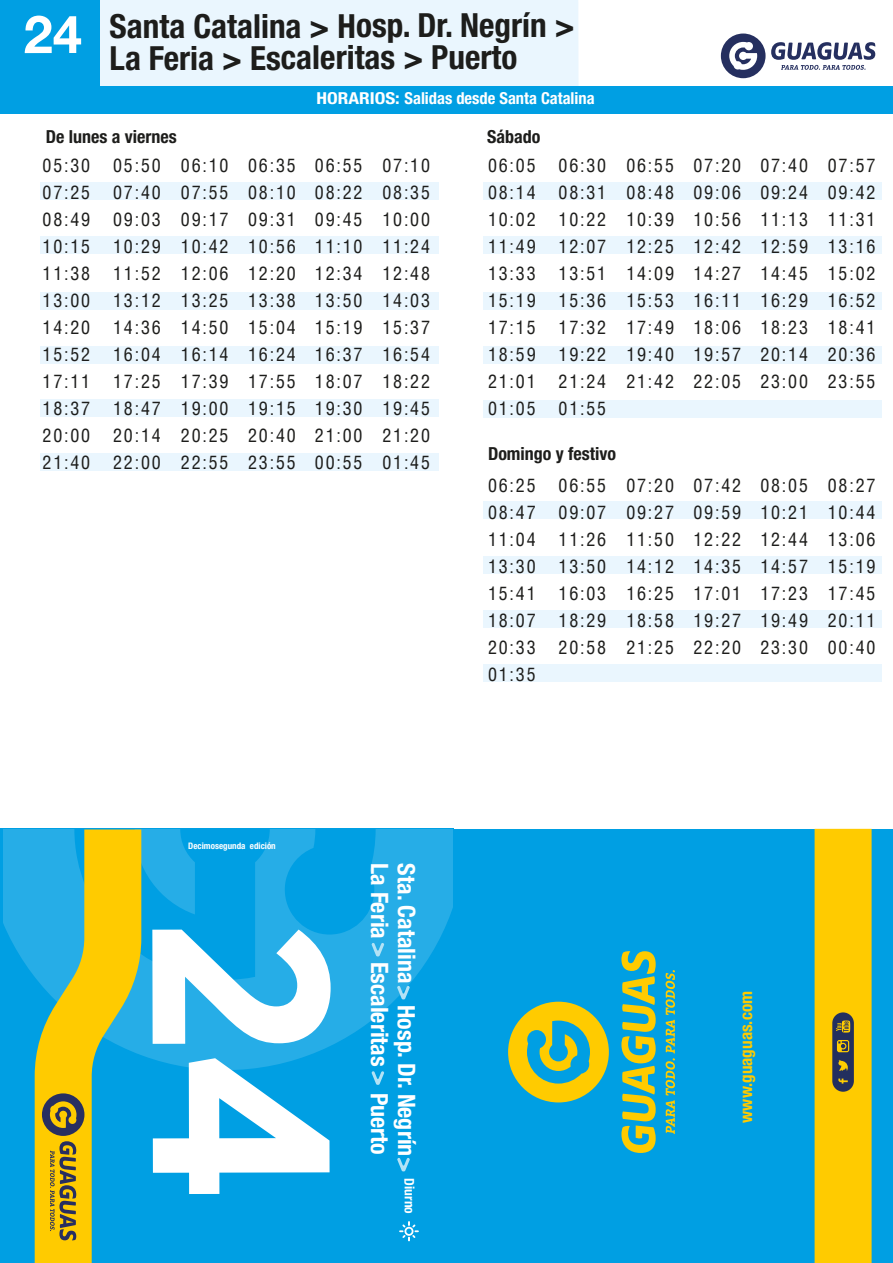
<style>
.page{position:relative;width:893px;height:1263px;background:#fff}
.page>*{position:absolute;margin:0;border:0;box-sizing:border-box;transform-origin:0 0}
.t1{font:700 250.8px "Gotham Narrow";color:#fff}
.t2{font:700 52.5px "Helvetica Neue LT Std";color:#fff}
.t3{font:700 condensed 33.3px/32px "Helvetica Neue LT Std";letter-spacing:-.005em;color:#1d1d1b}
.t4{font:700 condensed 24px/27px "Helvetica Neue LT Std";letter-spacing:-.005em;color:#fff}
.t5{font:condensed 18px "Helvetica";letter-spacing:.1em;color:#1d1d1b}
.t6{font:700 condensed 18px "Helvetica Neue LT Std";color:#1d1d1b}
.t7{font:700 condensed 17.1px "Helvetica Neue LT Std";color:#ffcb00}
.t8{font:700 condensed 16.5px "Helvetica Neue LT Std";color:#fff;scale:1.16 1}
.t9{font:700 condensed 13.5px "Helvetica Neue LT Std";letter-spacing:-.005em;color:#fff}
.t10{font:700 condensed 9px "Helvetica Neue LT Std";color:#fff}
</style>
<div class="page">
<div style="left:0;top:0;width:579px;height:92px;background:#eaf6fe"></div>
<svg style="left:771px;top:42px;width:104px;height:28px"></svg>
<svg style="left:721px;top:34px;width:44px;height:44px"></svg>
<div style="left:0;top:0;width:99px;height:86px;background:#009fe3"></div>
<div style="left:0;top:86px;width:893px;height:27px;background:#009fe3"></div>
<div style="left:40px;top:182px;width:399px;height:18px;background:#eaf6fe"></div>
<div style="left:40px;top:236px;width:399px;height:18px;background:#eaf6fe"></div>
<div style="left:40px;top:293px;width:399px;height:17px;background:#eaf6fe"></div>
<div style="left:40px;top:346px;width:399px;height:17px;background:#eaf6fe"></div>
<div style="left:40px;top:399px;width:399px;height:18px;background:#eaf6fe"></div>
<div style="left:40px;top:454px;width:399px;height:17px;background:#eaf6fe"></div>
<div style="left:483px;top:182px;width:398px;height:18px;background:#eaf6fe"></div>
<div style="left:483px;top:236px;width:398px;height:18px;background:#eaf6fe"></div>
<div style="left:483px;top:293px;width:398px;height:17px;background:#eaf6fe"></div>
<div style="left:483px;top:346px;width:398px;height:17px;background:#eaf6fe"></div>
<div style="left:483px;top:400px;width:398px;height:17px;background:#eaf6fe"></div>
<div style="left:483px;top:502px;width:398px;height:17px;background:#eaf6fe"></div>
<div style="left:483px;top:556px;width:398px;height:17px;background:#eaf6fe"></div>
<div style="left:483px;top:610px;width:398px;height:17px;background:#eaf6fe"></div>
<div style="left:483px;top:664px;width:398px;height:17px;background:#eaf6fe"></div>
<div style="left:0;top:829px;width:453px;height:434px;background:#009fe3"></div>
<svg style="left:170px;top:829px;width:283px;height:241px;fill:#26ade7"></svg>
<svg style="left:400px;top:1222px;width:18px;height:18px"></svg>
<svg style="left:397px;top:1158px;width:13px;height:13px"></svg>
<svg style="left:397px;top:986px;width:13px;height:13px"></svg>
<svg style="left:371px;top:1071px;width:13px;height:14px"></svg>
<svg style="left:371px;top:943px;width:13px;height:13px"></svg>
<svg style="left:0;top:828px;width:170px;height:435px"></svg>
<svg style="left:42px;top:1093px;width:42px;height:147px;background:#b7971f"></svg>
<div style="left:453px;top:829px;width:440px;height:434px;background:#009fe3"></div>
<svg style="left:666px;top:970px;width:9px;height:164px"></svg>
<svg style="left:621px;top:951px;width:35px;height:202px"></svg>
<svg style="left:508px;top:1002px;width:101px;height:100px"></svg>
<div style="left:815px;top:829px;width:57px;height:434px;background:#ffcb00"></div>
<div style="left:832px;top:1012px;width:22px;height:80px;background:#232f5e;border-radius:11px"></div>
<svg style="left:838px;top:1078px;width:10px;height:5px"></svg>
<svg style="left:836px;top:1020px;width:14px;height:12px"></svg>
<svg style="left:838px;top:1060px;width:10px;height:11px"></svg>
<svg style="left:837px;top:1040px;width:12px;height:12px"></svg>
<h2 class="t2" style="left:24px;top:2px;width:60px">24</h2>
<h3 class="t3" style="left:110px;top:9px;width:467px">Santa Catalina &gt; Hosp. Dr. Negrín &gt;<br>La Feria &gt; Escaleritas &gt; Puerto</h3>
<p class="t8" style="left:316px;top:88px;width:241px">HORARIOS: Salidas desde Santa Catalina</p>
<p class="t6" style="left:46px;top:126px;width:132px">De lunes a viernes</p>
<p class="t6" style="left:487px;top:126px;width:55px">Sábado</p>
<p class="t5" style="left:43px;top:154px;width:49px">05:30</p>
<p class="t5" style="left:113px;top:154px;width:318px">05:50 06:10 06:35 06:55 07:10</p>
<p class="t5" style="left:43px;top:181px;width:49px">07:25</p>
<p class="t5" style="left:113px;top:181px;width:318px">07:40 07:55 08:10 08:22 08:35</p>
<p class="t5" style="left:43px;top:208px;width:49px">08:49</p>
<p class="t5" style="left:113px;top:208px;width:318px">09:03 09:17 09:31 09:45 10:00</p>
<p class="t5" style="left:43px;top:235px;width:49px">10:15</p>
<p class="t5" style="left:113px;top:235px;width:318px">10:29 10:42 10:56 11:10 11:24</p>
<p class="t5" style="left:43px;top:262px;width:49px">11:38</p>
<p class="t5" style="left:113px;top:262px;width:318px">11:52 12:06 12:20 12:34 12:48</p>
<p class="t5" style="left:43px;top:289px;width:49px">13:00</p>
<p class="t5" style="left:113px;top:289px;width:318px">13:12 13:25 13:38 13:50 14:03</p>
<p class="t5" style="left:43px;top:316px;width:49px">14:20</p>
<p class="t5" style="left:113px;top:316px;width:318px">14:36 14:50 15:04 15:19 15:37</p>
<p class="t5" style="left:43px;top:343px;width:49px">15:52</p>
<p class="t5" style="left:113px;top:343px;width:318px">16:04 16:14 16:24 16:37 16:54</p>
<p class="t5" style="left:43px;top:370px;width:49px">17:11</p>
<p class="t5" style="left:113px;top:370px;width:318px">17:25 17:39 17:55 18:07 18:22</p>
<p class="t5" style="left:43px;top:397px;width:49px">18:37</p>
<p class="t5" style="left:113px;top:397px;width:318px">18:47 19:00 19:15 19:30 19:45</p>
<p class="t5" style="left:43px;top:424px;width:49px">20:00</p>
<p class="t5" style="left:113px;top:424px;width:318px">20:14 20:25 20:40 21:00 21:20</p>
<p class="t5" style="left:43px;top:451px;width:49px">21:40</p>
<p class="t5" style="left:113px;top:451px;width:318px">22:00 22:55 23:55 00:55 01:45</p>
<p class="t5" style="left:488px;top:154px;width:49px">06:05</p>
<p class="t5" style="left:559px;top:154px;width:318px">06:30 06:55 07:20 07:40 07:57</p>
<p class="t5" style="left:488px;top:181px;width:49px">08:14</p>
<p class="t5" style="left:559px;top:181px;width:318px">08:31 08:48 09:06 09:24 09:42</p>
<p class="t5" style="left:488px;top:208px;width:49px">10:02</p>
<p class="t5" style="left:559px;top:208px;width:318px">10:22 10:39 10:56 11:13 11:31</p>
<p class="t5" style="left:488px;top:235px;width:49px">11:49</p>
<p class="t5" style="left:559px;top:235px;width:318px">12:07 12:25 12:42 12:59 13:16</p>
<p class="t5" style="left:488px;top:262px;width:49px">13:33</p>
<p class="t5" style="left:559px;top:262px;width:318px">13:51 14:09 14:27 14:45 15:02</p>
<p class="t5" style="left:488px;top:289px;width:49px">15:19</p>
<p class="t5" style="left:559px;top:289px;width:318px">15:36 15:53 16:11 16:29 16:52</p>
<p class="t5" style="left:488px;top:316px;width:49px">17:15</p>
<p class="t5" style="left:559px;top:316px;width:318px">17:32 17:49 18:06 18:23 18:41</p>
<p class="t5" style="left:488px;top:343px;width:49px">18:59</p>
<p class="t5" style="left:559px;top:343px;width:318px">19:22 19:40 19:57 20:14 20:36</p>
<p class="t5" style="left:488px;top:370px;width:49px">21:01</p>
<p class="t5" style="left:559px;top:370px;width:318px">21:24 21:42 22:05 23:00 23:55</p>
<p class="t5" style="left:488px;top:397px;width:49px">01:05</p>
<p class="t5" style="left:559px;top:397px;width:49px">01:55</p>
<p class="t6" style="left:488px;top:443px;width:130px">Domingo y festivo</p>
<p class="t5" style="left:488px;top:474px;width:49px">06:25</p>
<p class="t5" style="left:559px;top:474px;width:318px">06:55 07:20 07:42 08:05 08:27</p>
<p class="t5" style="left:488px;top:501px;width:49px">08:47</p>
<p class="t5" style="left:559px;top:501px;width:318px">09:07 09:27 09:59 10:21 10:44</p>
<p class="t5" style="left:488px;top:528px;width:49px">11:04</p>
<p class="t5" style="left:559px;top:528px;width:318px">11:26 11:50 12:22 12:44 13:06</p>
<p class="t5" style="left:488px;top:555px;width:49px">13:30</p>
<p class="t5" style="left:559px;top:555px;width:318px">13:50 14:12 14:35 14:57 15:19</p>
<p class="t5" style="left:488px;top:582px;width:49px">15:41</p>
<p class="t5" style="left:559px;top:582px;width:318px">16:03 16:25 17:01 17:23 17:45</p>
<p class="t5" style="left:488px;top:609px;width:49px">18:07</p>
<p class="t5" style="left:559px;top:609px;width:318px">18:29 18:58 19:27 19:49 20:11</p>
<p class="t5" style="left:488px;top:636px;width:49px">20:33</p>
<p class="t5" style="left:559px;top:636px;width:318px">20:58 21:25 22:20 23:30 00:40</p>
<p class="t5" style="left:488px;top:663px;width:49px">01:35</p>
<p class="t10" style="left:188px;top:840px;width:89px">Decimosegunda edición</p>
<h1 class="t1" style="left:402px;top:919px;width:287px;rotate:90deg">24</h1>
<h3 class="t4" style="left:420px;top:863px;width:122px;rotate:90deg">Sta. Catalina</h3>
<h3 class="t4" style="left:393px;top:863px;width:77px;rotate:90deg">La Feria</h3>
<h3 class="t4" style="left:420px;top:962px;width:196px;text-indent:43px;rotate:90deg">Hosp. Dr. Negrín<br>Escaleritas</h3>
<h3 class="t4" style="left:393px;top:1093px;width:64px;rotate:90deg">Puerto</h3>
<p class="t9" style="left:418px;top:1178px;width:37px;rotate:90deg">Diurno</p>
<p class="t7" style="left:736px;top:1122px;width:133px;rotate:-90deg">www.guaguas.com</p>
</div>
